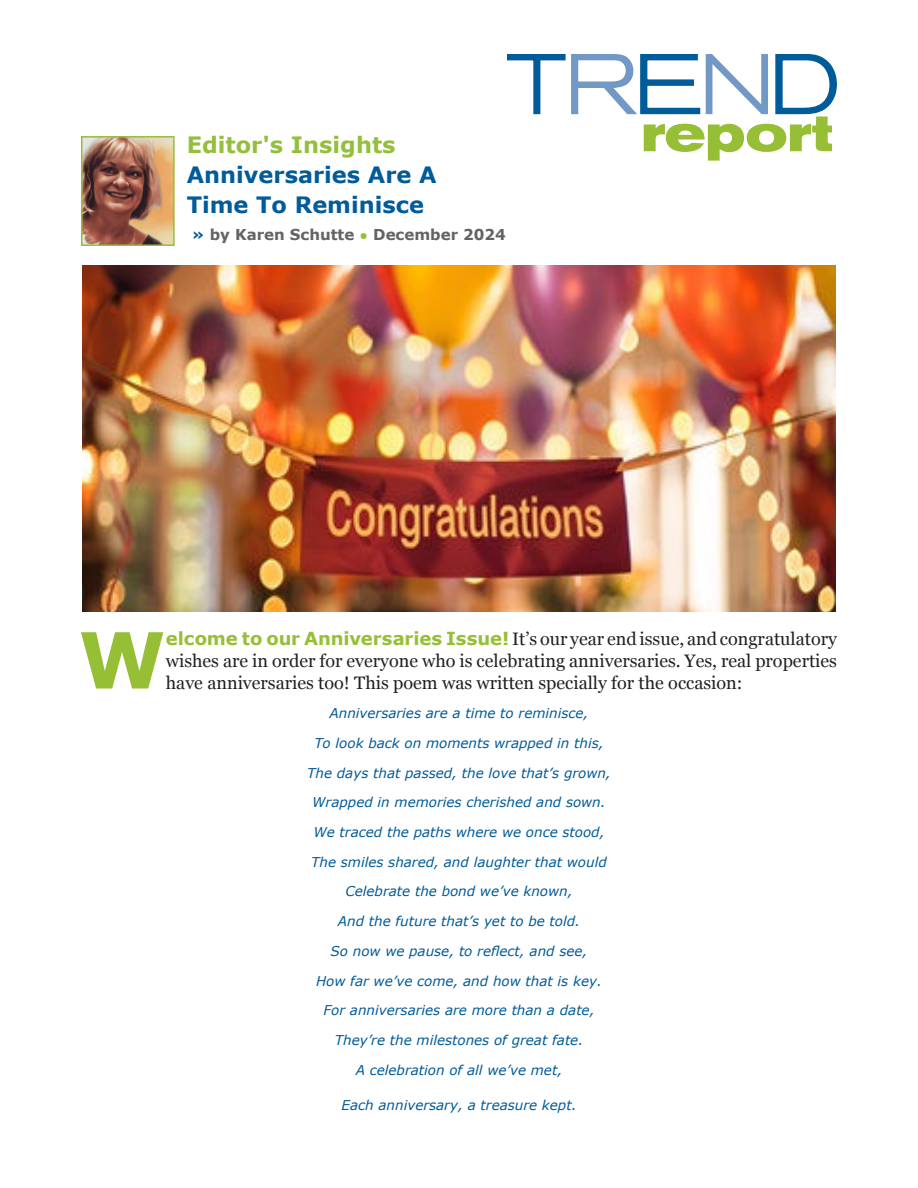
<style>
.page{position:relative;width:918px;height:1188px;background:#fff}
.page>*{position:absolute;margin:0;border:0;box-sizing:border-box;transform-origin:0 0}
.t1{font:700 77.4px "Verdana";color:#96bf36}
.t2{font:700 22.5px/30px "Verdana";color:#005b9a}
.t3{font:700 22.5px "Verdana";color:#94bf3d}
.t4{font:18px/21.6px "Georgia";color:#231f20;text-align:justify}
.t5{font:700 15px "Verdana";color:#636366}
.t6{font:italic 13.5px/29.7px "Verdana";color:#005b9a;text-align:center}
.s1{color:#005b9a}
.s2{font-size:12px;color:#96bf36}
.s3{font-family:"Verdana";font-weight:700;color:#96bf36}
</style>
<div class="page">
<svg style="left:507px;top:54px;width:330px;height:107px"></svg>
<img style="left:84px;top:139px;width:88px;height:104px">
<div style="left:81px;top:136px;width:94px;height:110px;border:2px solid #96bf36"></div>
<img style="left:83px;top:266px;width:753px;height:345px">
<h2 class="t3" style="left:187px;top:136px;width:210px">Editor's Insights</h2>
<h2 class="t2" style="left:187px;top:162px;width:251px">Anniversaries Are A<br>Time To Reminisce</h2>
<p class="t5" style="left:192px;top:229px;width:316px"><span class="s1">»</span> by Karen Schutte <span class="s2">•</span> December 2024</p>
<h1 class="t1" style="left:78px;top:630px;width:89px">W</h1>
<p class="t4" style="left:166px;top:630px;width:673px"><span class="s3">elcome to our Anniversaries Issue!</span> It’s our year end issue, and congratulatory wishes are in order for everyone who is celebrating anniversaries. Yes, real properties have anniversaries too! This poem was written specially for the occasion:</p>
<p class="t6" style="left:314px;top:700px;width:291px">Anniversaries are a time to reminisce,<br>To look back on moments wrapped in this,</p>
<p class="t6" style="left:307px;top:759px;width:305px">The days that passed, the love that’s grown,<br>Wrapped in memories cherished and sown.</p>
<p class="t6" style="left:313px;top:818px;width:293px">We traced the paths where we once stood,</p>
<p class="t6" style="left:311px;top:848px;width:297px">The smiles shared, and laughter that would</p>
<p class="t6" style="left:345px;top:878px;width:229px">Celebrate the bond we’ve known,</p>
<p class="t6" style="left:338px;top:908px;width:244px">And the future that’s yet to be told.</p>
<p class="t6" style="left:331px;top:936px;width:258px">So now we pause, to reflect, and see,</p>
<p class="t6" style="left:316px;top:967px;width:287px">How far we’ve come, and how that is key.</p>
<p class="t6" style="left:323px;top:997px;width:273px">For anniversaries are more than a date,</p>
<p class="t6" style="left:335px;top:1026px;width:250px">They’re the milestones of great fate.</p>
<p class="t6" style="left:356px;top:1056px;width:208px">A celebration of all we’ve met,</p>
<p class="t6" style="left:342px;top:1091px;width:237px">Each anniversary, a treasure kept.</p>
</div>
